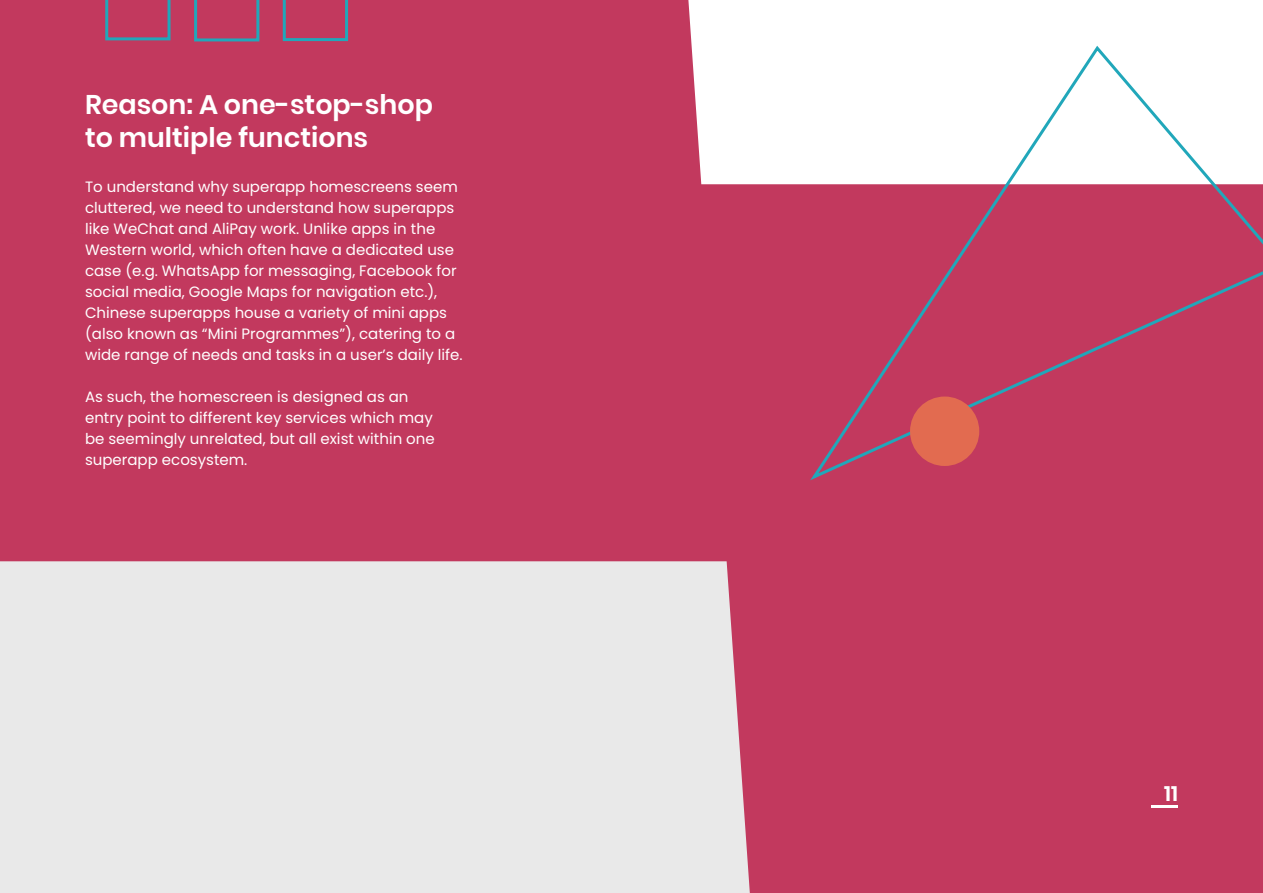
<style>
.page{position:relative;width:1263px;height:893px;background:#c2395e}
.page>*{position:absolute;margin:0;border:0;box-sizing:border-box;transform-origin:0 0}
.t1{font:600 27px/32.4px "Poppins";color:#fff}
.t2{font:600 21px "Poppins";color:#fff}
.t3{font:15px/21px "Poppins";color:#fff}
</style>
<div class="page">
<hr style="left:1151px;top:805px;width:27px;height:3px;background:#fff">
<div style="left:688px;top:0;width:575px;height:184px;background:#fff"></div>
<div style="left:0;top:561px;width:750px;height:332px;background:#e9e9e9"></div>
<svg style="left:283px;top:0;width:65px;height:41px"></svg>
<svg style="left:194px;top:0;width:65px;height:41px"></svg>
<svg style="left:105px;top:0;width:66px;height:40px"></svg>
<svg style="left:810px;top:43px;width:453px;height:438px"></svg>
<div style="left:910px;top:396px;width:69px;height:70px;background:#e26b50;border-radius:50%"></div>
<h1 class="t1" style="left:85px;top:89px;width:349px">Reason: A one-stop-shop to multiple functions</h1>
<p class="t3" style="left:85px;top:177px;width:379px">To understand why superapp homescreens seem cluttered, we need to understand how superapps like WeChat and AliPay work. Unlike apps in the Western world, which often have a dedicated use case (e.g. WhatsApp for messaging, Facebook for social media, Google Maps for navigation etc.), Chinese superapps house a variety of mini apps (also known as “Mini Programmes”), catering to a wide range of needs and tasks in a user’s daily life.</p>
<p class="t3" style="left:85px;top:387px;width:351px">As such, the homescreen is designed as an entry point to different key services which may be seemingly unrelated, but all exist within one superapp ecosystem.</p>
<h2 class="t2" style="left:1164px;top:782px;width:15px">11</h2>
</div>
